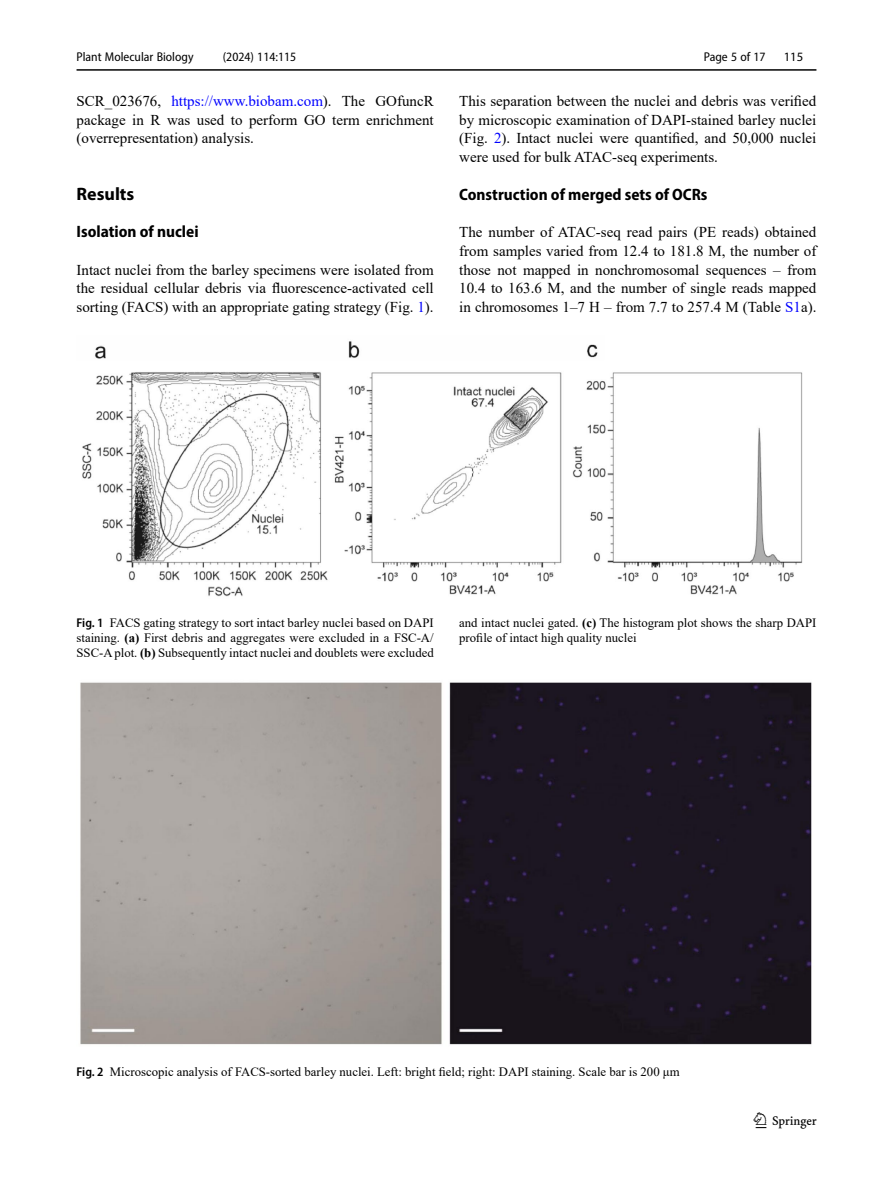
<style>
.page{position:relative;width:893px;height:1187px;background:#fff}
.page>*{position:absolute;margin:0;border:0;box-sizing:border-box;transform-origin:0 0}
.t1{font:22.5px "Springnew";color:#000}
.Head_1{font:700 18px "Myriad Pro";color:#000}
.Head_2{font:700 semi-condensed 16.5px "Myriad Pro";color:#000}
.Head_2_After_1{font:700 semi-condensed 16.5px "Myriad Pro";color:#000}
.Body_Text{font:15px/18.8px "Times New Roman";color:#000;text-align:justify}
.Figure_Caption{font:12.75px/15px "Times New Roman";color:#000;text-align:justify}
.t2{font:semi-condensed 12.75px "Myriad Pro";color:#000}
.t3{font:12.75px "Myriad Pro";color:#000}
.s1{color:#00f}
.s2{font-family:"Myriad Pro";font-weight:600;font-stretch:semi-condensed}
.s3{font-weight:700}
</style>
<div class="page">
<hr style="left:77px;top:69px;width:739px;height:2px;background:#000">
<img style="left:80px;top:682px;width:732px;height:363px">
<img style="left:82px;top:341px;width:721px;height:256px">
<p class="t2" style="left:77px;top:49px;width:119px">Plant Molecular Biology</p>
<p class="t2" style="left:223px;top:49px;width:75px">(2024) 114:115</p>
<p class="Body_Text" style="left:77px;top:91px;width:359px">SCR_023676, <span class="s1">https://www.biobam.com</span>). The GOfuncR package in R was used to perform GO term enrichment (overrepresentation) analysis.</p>
<p class="Head_1" style="left:77px;top:182px;width:59px">Results</p>
<p class="Head_2_After_1" style="left:77px;top:221px;width:124px">Isolation of nuclei</p>
<p class="Body_Text" style="left:77px;top:260px;width:359px">Intact nuclei from the barley specimens were isolated from the residual cellular debris via fluorescence-activated cell sorting (FACS) with an appropriate gating strategy (Fig. <span class="s1">1</span>).</p>
<p class="t2" style="left:704px;top:49px;width:63px">Page 5 of 17</p>
<p class="t3" style="left:784px;top:48px;width:21px">115</p>
<p class="Body_Text" style="left:459px;top:91px;width:359px">This separation between the nuclei and debris was verified by microscopic examination of DAPI-stained barley nuclei (Fig. <span class="s1">2</span>). Intact nuclei were quantified, and 50,000 nuclei were used for bulk ATAC-seq experiments.</p>
<p class="Head_2" style="left:459px;top:183px;width:250px">Construction of merged sets of OCRs</p>
<p class="Body_Text" style="left:459px;top:222px;width:359px">The number of ATAC-seq read pairs (PE reads) obtained from samples varied from 12.4 to 181.8 M, the number of those not mapped in nonchromosomal sequences – from 10.4 to 163.6 M, and the number of single reads mapped in chromosomes 1–7 H – from 7.7 to 257.4 M (Table <span class="s1">S1</span>a).</p>
<p class="Figure_Caption" style="left:77px;top:614px;width:359px"><span class="s2">Fig. 1</span> FACS gating strategy to sort intact barley nuclei based on DAPI staining. <span class="s3">(a)</span> First debris and aggregates were excluded in a FSC-A/ SSC-A plot. <span class="s3">(b)</span> Subsequently intact nuclei and doublets were excluded</p>
<p class="Figure_Caption" style="left:459px;top:614px;width:359px">and intact nuclei gated. <span class="s3">(c)</span> The histogram plot shows the sharp DAPI profile of intact high quality nuclei</p>
<p class="Figure_Caption" style="left:77px;top:1064px;width:605px"><span class="s2">Fig. 2</span> Microscopic analysis of FACS-sorted barley nuclei. Left: bright field; right: DAPI staining. Scale bar is 200 μm</p>
<h1 class="t1" style="left:756px;top:1107px;width:63px">1 3</h1>
</div>
